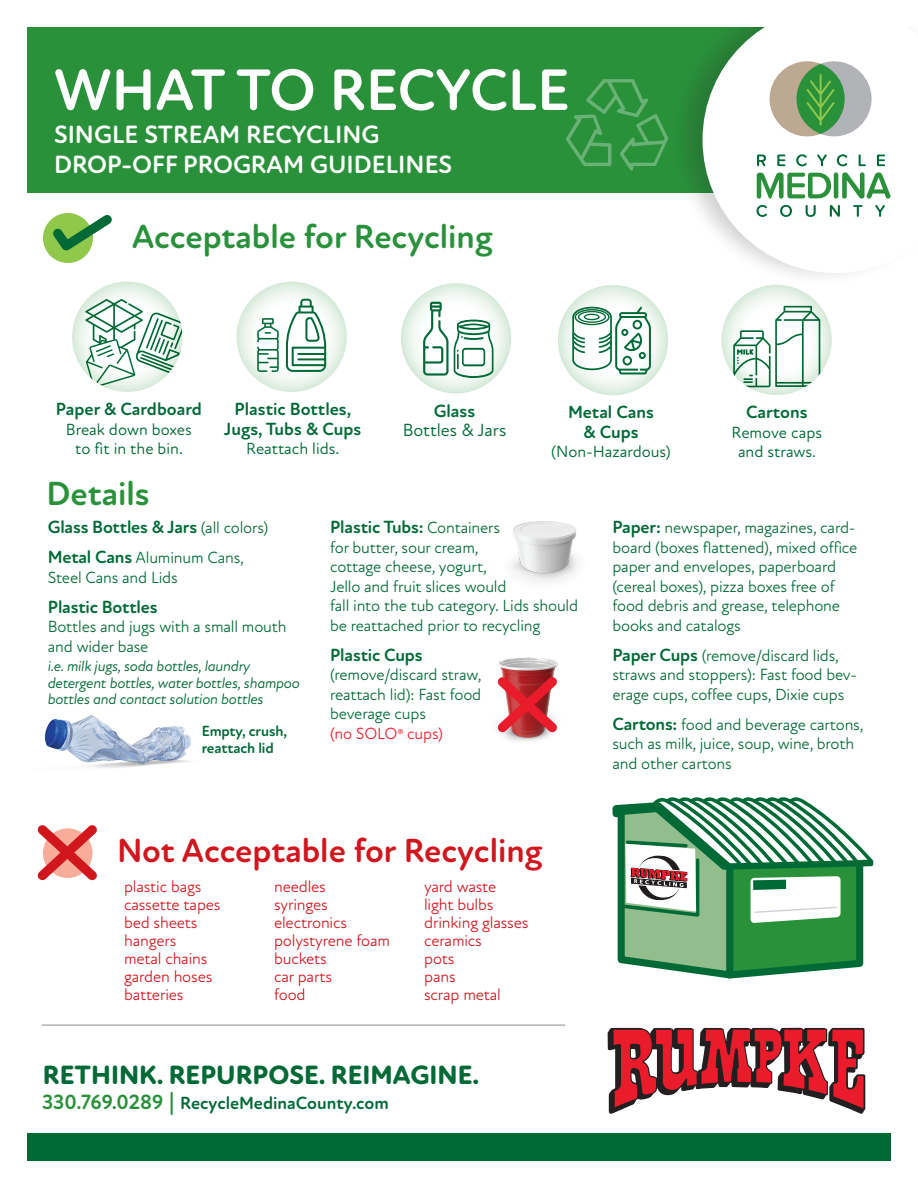
<style>
.page{position:relative;width:918px;height:1188px;background:#fff}
.page>*{position:absolute;margin:0;border:0;box-sizing:border-box;transform-origin:0 0}
.t1{font:700 59.55px "Atten Round New";color:#fff}
.t2{font:700 34.2px "Atten Round New";color:#2a913b}
.t3{font:700 34.2px "Atten Round New";color:#d1161e}
.t4{font:800 27px "Atten Round New";color:#006a36}
.t5{font:700 25.5px/30px "Atten Round New";color:#fff}
.t6{font:700 18px/19.5px "Atten Round New";letter-spacing:-.005em;color:#006a36;text-align:center}
.t7{font:18px "Atten Round New";color:#006a36}
.t8{font:16.5px/19.5px "Atten Round New";letter-spacing:-.01em;color:#006a36}
.t9{font:16.5px/18px "Atten Round New";letter-spacing:-.01em;color:#d1161e}
.t10{font:16.5px/19.5px "Atten Round New";color:#006a36;text-align:center}
.t11{font:16.5px "Atten Round New";letter-spacing:-.01em;color:#ea1c2b}
.t12{font:italic 15px/16.5px "Atten Round New";letter-spacing:-.015em;color:#006a36}
.t13{font:700 15px/16.5px "Atten Round New";letter-spacing:-.01em;color:#006a36}
.s1{font-weight:400;font-size:16.5px}
.s2{font-weight:700;font-size:18px}
.s3{font-size:21px;color:#2a913b}
.s4{font-size:24px;color:#2a913b}
</style>
<div class="page">
<div style="left:27px;top:27px;width:864px;height:165px;background:#2a913b"></div>
<div style="left:27px;top:1134px;width:864px;height:27px;background:#006a36"></div>
<hr style="left:42px;top:1024px;width:523px;height:2px;background:#b2b3b6">
<div style="left:670px;top:0;width:248px;height:288px;background:#231f20;opacity:.2"></div>
<svg style="left:703px;top:27px;width:215px;height:246px;fill:#fff"></svg>
<div style="left:770px;top:61px;width:75px;height:75px;background:#bda891;border-radius:50%"></div>
<div style="left:796px;top:61px;width:76px;height:75px;background:#b2b3b7;border-radius:50%"></div>
<svg style="left:796px;top:64px;width:49px;height:70px"></svg>
<svg style="left:757px;top:155px;width:9px;height:11px"></svg>
<svg style="left:777px;top:155px;width:8px;height:11px"></svg>
<svg style="left:796px;top:154px;width:11px;height:12px"></svg>
<svg style="left:817px;top:154px;width:10px;height:12px"></svg>
<svg style="left:837px;top:154px;width:10px;height:12px"></svg>
<svg style="left:859px;top:154px;width:7px;height:12px"></svg>
<svg style="left:877px;top:155px;width:8px;height:11px"></svg>
<svg style="left:757px;top:205px;width:10px;height:12px"></svg>
<svg style="left:780px;top:205px;width:12px;height:12px"></svg>
<svg style="left:806px;top:205px;width:10px;height:12px"></svg>
<svg style="left:830px;top:205px;width:10px;height:12px"></svg>
<svg style="left:853px;top:205px;width:10px;height:12px"></svg>
<svg style="left:875px;top:205px;width:10px;height:12px"></svg>
<svg style="left:757px;top:172px;width:74px;height:27px"></svg>
<hr style="left:834px;top:172px;width:4px;height:27px;background:#2a913b;border-radius:2px">
<svg style="left:842px;top:172px;width:49px;height:27px"></svg>
<svg style="left:807px;top:74px;width:28px;height:52px"></svg>
<div style="left:703px;top:0;width:215px;height:27px;background:#fff"></div>
<svg style="left:612px;top:797px;width:262px;height:182px"></svg>
<svg style="left:566px;top:79px;width:102px;height:92px"></svg>
<svg style="left:43px;top:213px;width:69px;height:50px"></svg>
<div style="left:400px;top:282px;width:113px;height:112px;background:#2a913b;opacity:.39"></div>
<svg style="left:423px;top:302px;width:70px;height:76px"></svg>
<div style="left:557px;top:284px;width:113px;height:112px;background:#2a913b;opacity:.39"></div>
<svg style="left:571px;top:306px;width:80px;height:68px"></svg>
<div style="left:721px;top:283px;width:112px;height:113px;background:#2a913b;opacity:.39"></div>
<div style="left:72px;top:280px;width:112px;height:113px;background:#2a913b;opacity:.39"></div>
<div style="left:236px;top:280px;width:113px;height:113px;background:#2a913b;opacity:.39"></div>
<svg style="left:286px;top:299px;width:40px;height:73px"></svg>
<svg style="left:257px;top:318px;width:22px;height:54px"></svg>
<img style="left:498px;top:657px;width:61px;height:12px">
<img style="left:511px;top:521px;width:67px;height:61px">
<img style="left:44px;top:715px;width:148px;height:53px">
<svg style="left:37px;top:825px;width:60px;height:56px"></svg>
<svg style="left:497px;top:669px;width:60px;height:72px"></svg>
<svg style="left:608px;top:1028px;width:257px;height:86px"></svg>
<h1 class="t1" style="left:54px;top:55px;width:517px">WHAT TO RECYCLE</h1>
<h3 class="t5" style="left:54px;top:120px;width:400px">SINGLE STREAM RECYCLING<br>DROP-OFF PROGRAM GUIDELINES</h3>
<h2 class="t2" style="left:132px;top:216px;width:362px">Acceptable for Recycling</h2>
<p class="t6" style="left:56px;top:400px;width:148px">Paper &amp; Cardboard</p>
<p class="t10" style="left:66px;top:420px;width:127px">Break down boxes to fit in the bin.</p>
<h2 class="t2" style="left:47px;top:474px;width:105px">Details</h2>
<p class="t6" style="left:224px;top:400px;width:139px">Plastic Bottles,<br>Jugs, Tubs &amp; Cups</p>
<p class="t10" style="left:246px;top:439px;width:95px">Reattach lids.</p>
<p class="t6" style="left:434px;top:401px;width:43px">Glass</p>
<p class="t7" style="left:403px;top:420px;width:105px">Bottles &amp; Jars</p>
<p class="t6" style="left:568px;top:403px;width:87px">Metal Cans &amp; Cups</p>
<p class="t10" style="left:551px;top:442px;width:121px">(Non-Hazardous)</p>
<p class="t6" style="left:746px;top:403px;width:63px">Cartons</p>
<p class="t10" style="left:732px;top:423px;width:92px">Remove caps and straws.</p>
<p class="t6" style="left:48px;top:518px;width:222px">Glass Bottles &amp; Jars <span class="s1">(all colors)</span></p>
<p class="t8" style="left:48px;top:548px;width:198px"><span class="s2">Metal Cans</span> Aluminum Cans,<br>Steel Cans and Lids</p>
<p class="t6" style="left:48px;top:597px;width:111px">Plastic Bottles</p>
<p class="t8" style="left:48px;top:617px;width:240px">Bottles and jugs with a small mouth and wider base</p>
<p class="t12" style="left:48px;top:658px;width:254px">i.e. milk jugs, soda bottles, laundry detergent bottles, water bottles, shampoo bottles and contact solution bottles</p>
<p class="t13" style="left:202px;top:723px;width:87px">Empty, crush, reattach lid</p>
<p class="t6" style="left:330px;top:518px;width:172px">Plastic Tubs: <span class="s1">Containers</span></p>
<p class="t8" style="left:330px;top:538px;width:250px">for butter, sour cream,<br>cottage cheese, yogurt,<br>Jello and fruit slices would<br>fall into the tub category. Lids should be reattached prior to recycling</p>
<p class="t6" style="left:330px;top:645px;width:94px">Plastic Cups</p>
<p class="t8" style="left:330px;top:665px;width:153px;text-align:justify">(remove/discard straw, reattach lid): Fast food beverage cups</p>
<p class="t11" style="left:330px;top:724px;width:114px">(no SOLO® cups)</p>
<h2 class="t3" style="left:117px;top:831px;width:427px">Not Acceptable for Recycling</h2>
<p class="t9" style="left:124px;top:878px;width:98px">plastic bags cassette tapes bed sheets hangers<br>metal chains garden hoses batteries</p>
<p class="t9" style="left:274px;top:878px;width:117px">needles<br>syringes electronics polystyrene foam buckets<br>car parts<br>food</p>
<p class="t9" style="left:424px;top:878px;width:106px">yard waste light bulbs drinking glasses ceramics<br>pots<br>pans<br>scrap metal</p>
<h3 class="t4" style="left:43px;top:1059px;width:438px">RETHINK. REPURPOSE. REIMAGINE.</h3>
<p class="t6" style="left:42px;top:1094px;width:348px"><span class="s3">330.769.0289</span> <span class="s4">|</span> RecycleMedinaCounty.com</p>
<p class="t8" style="left:612px;top:518px;width:246px"><span class="s2">Paper:</span> newspaper, magazines, card&shy;board (boxes flattened), mixed office paper and envelopes, paperboard (cereal boxes), pizza boxes free of food debris and grease, telephone books and catalogs</p>
<p class="t8" style="left:612px;top:646px;width:246px"><span class="s2">Paper Cups</span> (remove/discard lids, straws and stoppers): Fast food bev&shy;erage cups, coffee cups, Dixie cups</p>
<p class="t8" style="left:612px;top:715px;width:253px"><span class="s2">Cartons:</span> food and beverage cartons, such as milk, juice, soup, wine, broth and other cartons</p>
</div>
